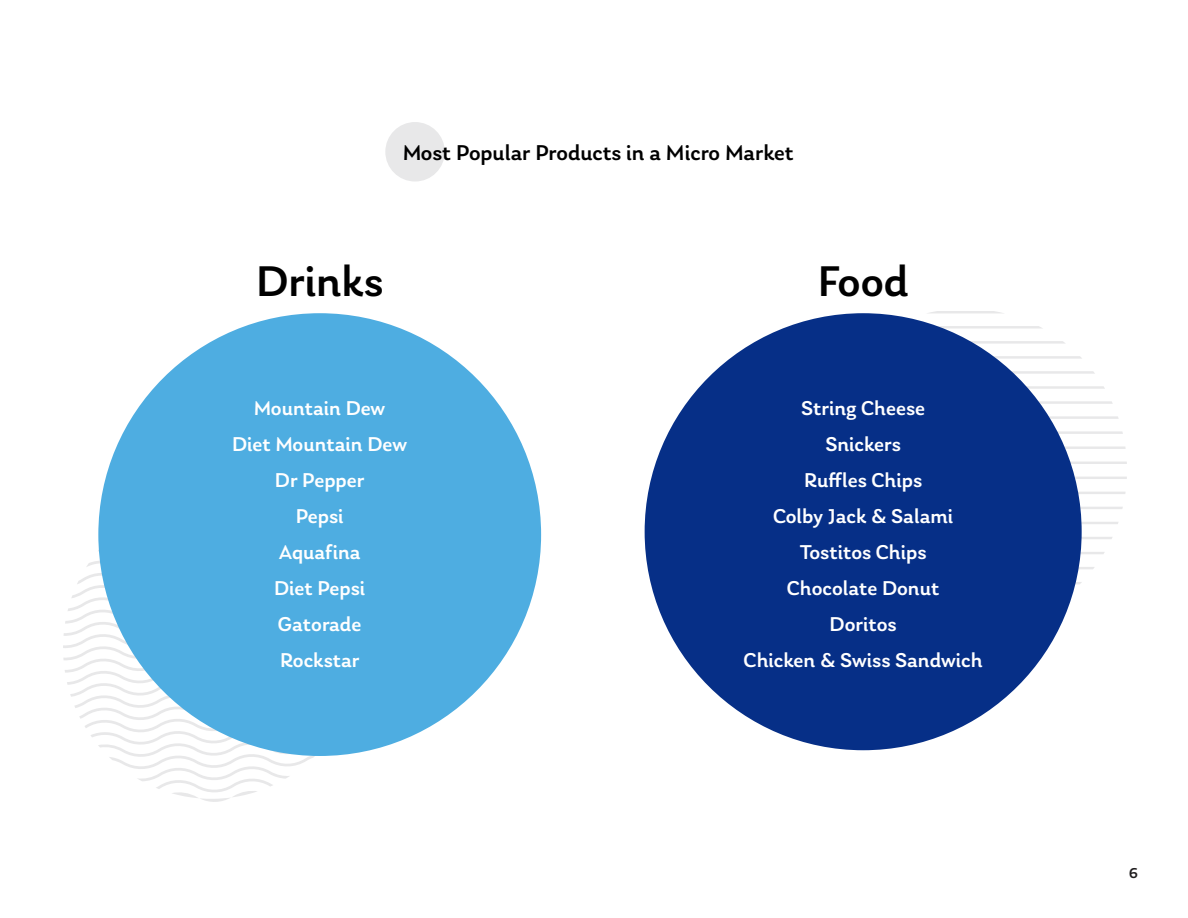
<style>
.page{position:relative;width:1188px;height:918px;background:#fff}
.page>*{position:absolute;margin:0;border:0;box-sizing:border-box;transform-origin:0 0}
.t1{font:500 45px "Laca";color:#000}
.t2{font:500 22.5px "Laca";color:#000}
.t3{font:500 21px/36px "Laca";color:#fff;text-align:center}
.t4{font:500 15px "Laca";color:#201e1f}
</style>
<div class="page">
<div style="left:385px;top:122px;width:60px;height:60px;background:#e8e8e9;border-radius:50%"></div>
<svg style="left:63px;top:508px;width:297px;height:294px"></svg>
<svg style="left:930px;top:311px;width:71px;height:2px"></svg>
<svg style="left:939px;top:326px;width:103px;height:3px"></svg>
<svg style="left:971px;top:341px;width:94px;height:3px"></svg>
<svg style="left:994px;top:356px;width:88px;height:3px"></svg>
<svg style="left:1012px;top:371px;width:83px;height:3px"></svg>
<svg style="left:1027px;top:386px;width:78px;height:3px"></svg>
<svg style="left:1039px;top:401px;width:74px;height:3px"></svg>
<svg style="left:1049px;top:416px;width:70px;height:3px"></svg>
<svg style="left:1058px;top:431px;width:65px;height:3px"></svg>
<svg style="left:1065px;top:446px;width:61px;height:3px"></svg>
<svg style="left:1071px;top:462px;width:56px;height:2px"></svg>
<svg style="left:1075px;top:477px;width:52px;height:2px"></svg>
<svg style="left:1078px;top:492px;width:48px;height:2px"></svg>
<svg style="left:1081px;top:507px;width:42px;height:2px"></svg>
<svg style="left:1082px;top:522px;width:36px;height:2px"></svg>
<svg style="left:1082px;top:537px;width:30px;height:2px"></svg>
<svg style="left:1081px;top:552px;width:24px;height:2px"></svg>
<svg style="left:1079px;top:567px;width:15px;height:2px"></svg>
<div style="left:98px;top:313px;width:443px;height:443px;background:#4eade1;border-radius:50%"></div>
<div style="left:645px;top:313px;width:437px;height:437px;background:#062f87;border-radius:50%"></div>
<p class="t2" style="left:403px;top:139px;width:393px">Most Popular Products in a Micro Market</p>
<h1 class="t1" style="left:256px;top:255px;width:129px">Drinks</h1>
<h1 class="t1" style="left:818px;top:255px;width:92px">Food</h1>
<p class="t3" style="left:232px;top:391px;width:177px">Mountain Dew<br>Diet Mountain Dew<br>Dr Pepper<br>Pepsi<br>Aquafina<br>Diet Pepsi<br>Gatorade<br>Rockstar</p>
<p class="t3" style="left:744px;top:390px;width:240px">String Cheese<br>Snickers<br>Ruffles Chips<br>Colby Jack &amp; Salami<br>Tostitos Chips<br>Chocolate Donut<br>Doritos<br>Chicken &amp; Swiss Sandwich</p>
<p class="t4" style="left:1129px;top:864px;width:11px">6</p>
</div>
